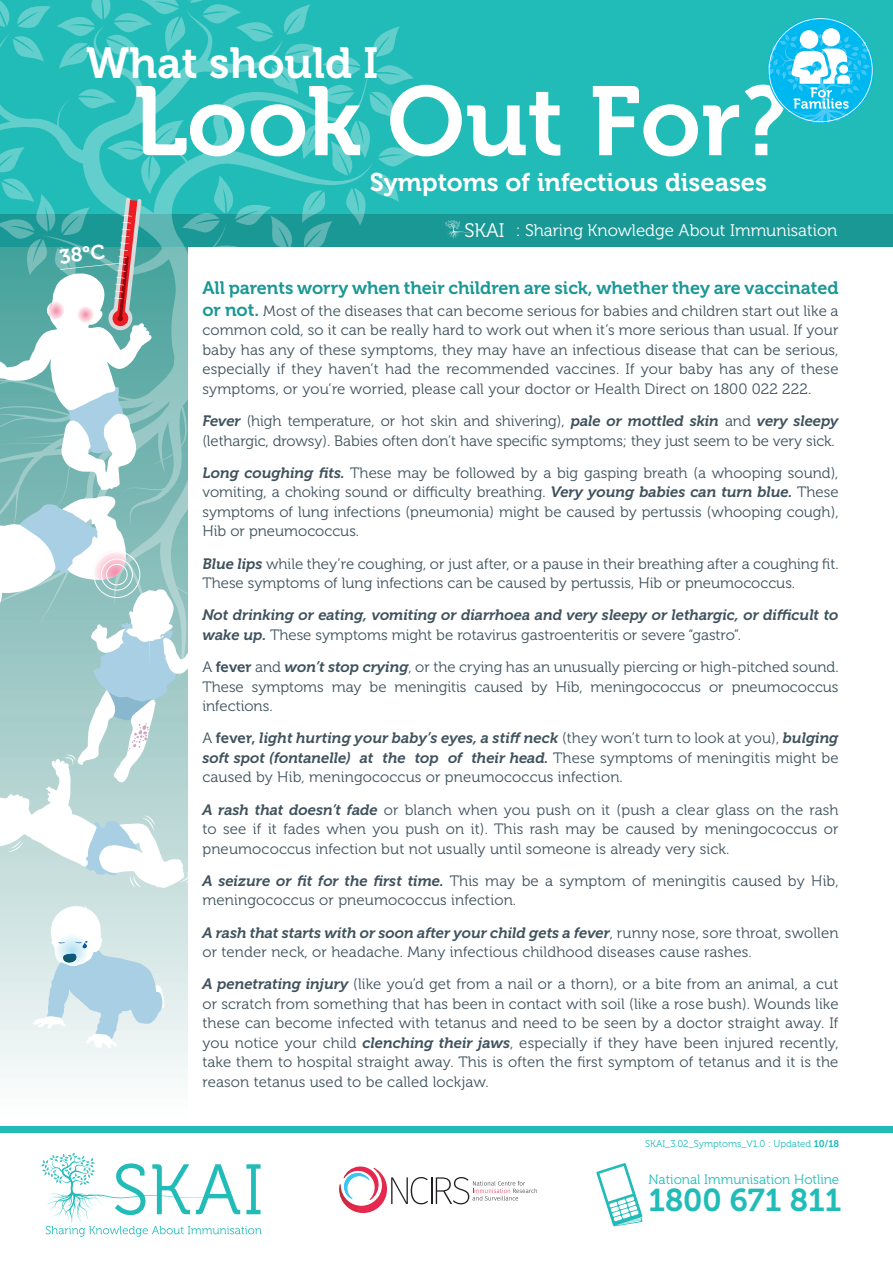
<style>
.page{position:relative;width:893px;height:1263px;background:#fff}
.page>*{position:absolute;margin:0;border:0;box-sizing:border-box;transform-origin:0 0}
.t1{font:97.5px "Museo 700";color:#fff}
.t2{font:43.5px "Museo 700";color:#fff}
.SKAI_Small_SubHead{font:31.5px "Museo 700";letter-spacing:-.005em;color:#22bcb8}
.t3{font:25.5px "Museo 700";color:#fff}
.t4{font:20.25px "Museo 700";color:#fff}
.SKAI_Small_SubHead-2{font:18px "Museo 700";color:#1a9895}
.t5{font:16.8px "Museo 300";color:#fff}
.SKAI_Iconised_Lists{font:15px/19.5px "Museo 300";color:#3f525d;text-align:justify}
.SKAI_Small_SubHead-3{font:15px/19.5px "Museo 300";letter-spacing:.01em;color:#3f525d;text-align:justify}
.SKAI_Iconised_Lists-2{font:italic 15px/19.5px "Museo 700";letter-spacing:-.005em;color:#3f525d}
.SKAI_Small_SubHead-4{font:13.5px "Museo 300";color:#22bcb8}
.SKAI_BodyCopy{font:9.75px "Museo 300";color:#22bcb8}
.s1{font-size:19.5px}
.s2{font-family:"Museo 700";font-size:18px;color:#1a9895}
.s3{font-family:"Museo 700";font-style:italic}
.s4{font-family:"Museo 300";font-style:normal}
.s5{font-family:"Museo 700"}
</style>
<div class="page">
<svg style="left:0;top:888px;width:187px;height:191px"></svg>
<div style="left:0;top:0;width:893px;height:247px;background:#22bcb8"></div>
<div style="left:0;top:214px;width:893px;height:33px;background:#1a9895"></div>
<svg style="left:0;top:0;width:416px;height:247px"></svg>
<svg style="left:445px;top:220px;width:49px;height:19px"></svg>
<div style="left:0;top:1126px;width:893px;height:7px;background:#22bcb8"></div>
<svg style="left:41px;top:1153px;width:221px;height:84px"></svg>
<svg style="left:768px;top:18px;width:105px;height:104px"></svg>
<svg style="left:0;top:198px;width:202px;height:690px"></svg>
<svg style="left:33px;top:904px;width:132px;height:144px;background:#cfe4ea"></svg>
<svg style="left:596px;top:1163px;width:47px;height:63px"></svg>
<svg style="left:339px;top:1166px;width:198px;height:47px"></svg>
<p class="t2" style="left:86px;top:39px;width:294px">What should I</p>
<p class="t1" style="left:133px;top:67px;width:656px">Look Out For?</p>
<p class="t3" style="left:370px;top:168px;width:399px">Symptoms of infectious diseases</p>
<p class="t4" style="left:58px;top:245px;width:47px;rotate:-6deg">38°C</p>
<p class="t5" style="left:464px;top:221px;width:375px"><span class="s1">SKAI</span> : Sharing Knowledge About Immunisation</p>
<p class="SKAI_Small_SubHead-2" style="left:202px;top:278px;width:638px">All parents worry when their children are sick, whether they are vaccinated</p>
<p class="SKAI_Small_SubHead-3" style="left:202px;top:301px;width:638px"><span class="s2">or not.</span> Most of the diseases that can become serious for babies and children start out like a common cold, so it can be really hard to work out when it’s more serious than usual. If your baby has any of these symptoms, they may have an infectious disease that can be serious, especially if they haven’t had the recommended vaccines. If your baby has any of these symptoms, or you’re worried, please call your doctor or Health Direct on 1800 022 222.</p>
<p class="SKAI_Iconised_Lists" style="left:202px;top:411px;width:638px"><span class="s3">Fever</span> (high temperature, or hot skin and shivering), <span class="s3">pale or mottled skin</span> and <span class="s3">very sleepy </span>(lethargic, drowsy). Babies often don’t have specific symptoms; they just seem to be very sick.</p>
<p class="SKAI_Iconised_Lists" style="left:202px;top:463px;width:638px"><span class="s3">Long coughing fits.</span> These may be followed by a big gasping breath (a whooping sound), vomiting, a choking sound or difficulty breathing. <span class="s3">Very young babies can turn blue.</span> These symptoms of lung infections (pneumonia) might be caused by pertussis (whooping cough), Hib or pneumococcus.</p>
<p class="SKAI_Iconised_Lists" style="left:202px;top:554px;width:638px"><span class="s3">Blue lips</span> while they’re coughing, or just after, or a pause in their breathing after a coughing fit.<br>These symptoms of lung infections can be caused by pertussis, Hib or pneumococcus.</p>
<p class="SKAI_Iconised_Lists-2" style="left:202px;top:605px;width:638px">Not drinking or eating, vomiting or diarrhoea and very sleepy or lethargic, or difficult to wake up. <span class="s4">These symptoms might be rotavirus gastroenteritis or severe “gastro”.</span></p>
<p class="SKAI_Iconised_Lists" style="left:202px;top:657px;width:638px">A <span class="s5">fever</span> and <span class="s3">won’t stop crying</span>, or the crying has an unusually piercing or high-pitched sound.<br>These symptoms may be meningitis caused by Hib, meningococcus or pneumococcus infections.</p>
<p class="SKAI_Iconised_Lists" style="left:202px;top:729px;width:638px">A <span class="s5">fever,</span> <span class="s3">light hurting your baby’s eyes, a stiff neck</span> (they won’t turn to look at you), <span class="s3">bulging soft spot (fontanelle) at the top of their head.</span> These symptoms of meningitis might be caused by Hib, meningococcus or pneumococcus infection.</p>
<p class="SKAI_Iconised_Lists" style="left:202px;top:800px;width:638px"><span class="s3">A rash that doesn’t fade</span> or blanch when you push on it (push a clear glass on the rash to see if it fades when you push on it). This rash may be caused by meningococcus or pneumococcus infection but not usually until someone is already very sick.</p>
<p class="SKAI_Iconised_Lists" style="left:202px;top:871px;width:638px"><span class="s3">A seizure or fit for the first time.</span> This may be a symptom of meningitis caused by Hib, meningococcus or pneumococcus infection.</p>
<p class="SKAI_Iconised_Lists" style="left:202px;top:923px;width:638px"><span class="s3">A rash that starts with or soon after your child gets a fever</span>, runny nose, sore throat, swollen or tender neck, or headache. Many infectious childhood diseases cause rashes.</p>
<p class="SKAI_Iconised_Lists" style="left:202px;top:975px;width:638px"><span class="s3">A penetrating injury</span> (like you’d get from a nail or a thorn), or a bite from an animal, a cut or scratch from something that has been in contact with soil (like a rose bush). Wounds like these can become infected with tetanus and need to be seen by a doctor straight away. If you notice your child <span class="s3">clenching their jaws</span>, especially if they have been injured recently, take them to hospital straight away. This is often the first symptom of tetanus and it is the reason tetanus used to be called lockjaw.</p>
<p class="SKAI_BodyCopy" style="left:645px;top:1138px;width:196px">SKAI_3.02_Symptoms_V1.0 : Updated <span class="s5">10/18</span></p>
<p class="SKAI_Small_SubHead-4" style="left:648px;top:1172px;width:192px">National Immunisation Hotline</p>
<p class="SKAI_Small_SubHead" style="left:648px;top:1182px;width:195px">1800 671 811</p>
</div>
